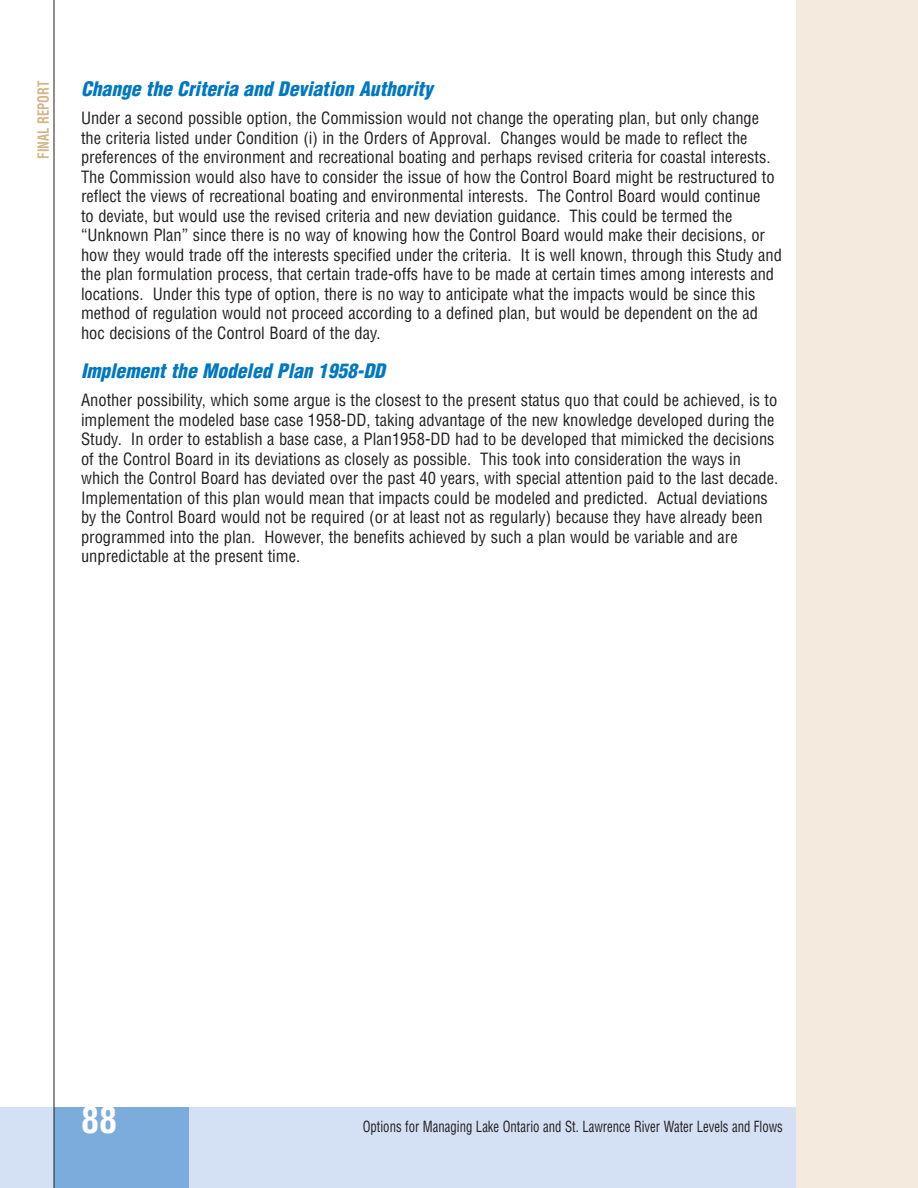
<style>
.page{position:relative;width:918px;height:1188px;background:#fff}
.page>*{position:absolute;margin:0;border:0;box-sizing:border-box;transform-origin:0 0}
.t1{font:700 condensed 36px "Helvetica";color:#fff}
.t2{font:italic 900 condensed 19.5px "Helvetica";color:#0078c1}
.t3{font:condensed 16.5px/19.5px "Helvetica";color:#231f20}
.t4{font:condensed 15px "Helvetica";color:#231f20;scale:.85 1}
.t5{font:700 condensed 15px "Helvetica";color:#d2b588;scale:.85 1}
</style>
<div class="page">
<div style="left:0;top:1107px;width:918px;height:81px;background:#d4e0f3"></div>
<div style="left:54px;top:1107px;width:135px;height:81px;background:#7bacdc"></div>
<div style="left:796px;top:0;width:122px;height:1188px;background:#f4eade"></div>
<hr style="left:54px;top:0;width:1px;height:1188px;background:#231f20">
<p class="t5" style="left:38px;top:159px;width:93px;rotate:-90deg">FINAL REPORT</p>
<p class="t2" style="left:81px;top:81px;width:353px">Change the Criteria and Deviation Authority</p>
<p class="t3" style="left:81px;top:110px;width:702px">Under a second possible option, the Commission would not change the operating plan, but only change the criteria listed under Condition (i) in the Orders of Approval. Changes would be made to reflect the preferences of the environment and recreational boating and perhaps revised criteria for coastal interests.<br>The Commission would also have to consider the issue of how the Control Board might be restructured to reflect the views of recreational boating and environmental interests. The Control Board would continue<br>to deviate, but would use the revised criteria and new deviation guidance. This could be termed the “Unknown Plan” since there is no way of knowing how the Control Board would make their decisions, or how they would trade off the interests specified under the criteria. It is well known, through this Study and the plan formulation process, that certain trade-offs have to be made at certain times among interests and locations. Under this type of option, there is no way to anticipate what the impacts would be since this method of regulation would not proceed according to a defined plan, but would be dependent on the ad hoc decisions of the Control Board of the day.</p>
<p class="t2" style="left:81px;top:363px;width:310px">Implement the Modeled Plan 1958-DD</p>
<p class="t3" style="left:81px;top:392px;width:699px">Another possibility, which some argue is the closest to the present status quo that could be achieved, is to implement the modeled base case 1958-DD, taking advantage of the new knowledge developed during the Study. In order to establish a base case, a Plan1958-DD had to be developed that mimicked the decisions of the Control Board in its deviations as closely as possible. This took into consideration the ways in which the Control Board has deviated over the past 40 years, with special attention paid to the last decade.<br>Implementation of this plan would mean that impacts could be modeled and predicted. Actual deviations by the Control Board would not be required (or at least not as regularly) because they have already been programmed into the plan. However, the benefits achieved by such a plan would be variable and are unpredictable at the present time.</p>
<h1 class="t1" style="left:81px;top:1106px;width:37px">88</h1>
<p class="t4" style="left:363px;top:1121px;width:496px">Options for Managing Lake Ontario and St. Lawrence River Water Levels and Flows</p>
</div>
